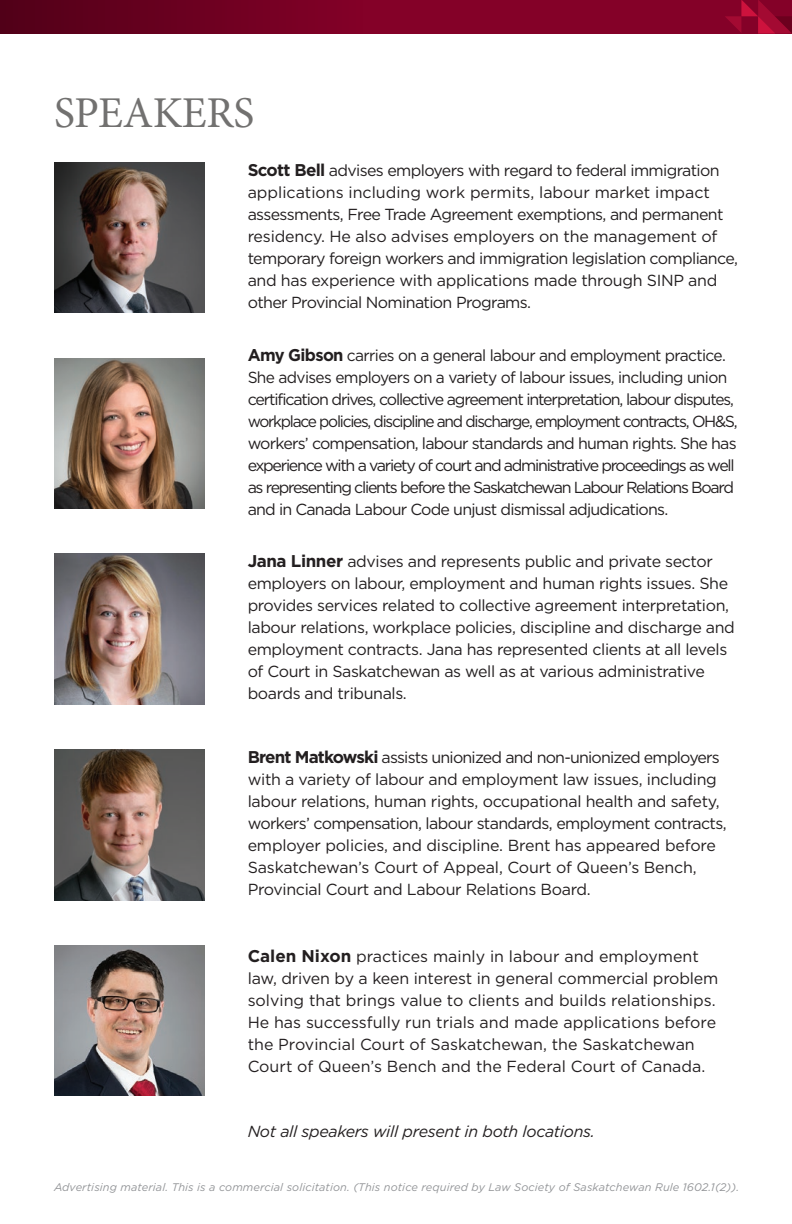
<style>
.page{position:relative;width:792px;height:1224px;background:#fff}
.page>*{position:absolute;margin:0;border:0;box-sizing:border-box;transform-origin:0 0}
.t1{font:44px "Minion Pro";letter-spacing:-.01em;color:#727170}
.t2{font:16px/22px "Gotham HTF";letter-spacing:-.025em;color:#231f20}
.t3{font:16px/22px "Gotham HTF";letter-spacing:-.07em;color:#231f20}
.t4{font:16px/22px "Gotham HTF";color:#231f20}
.t5{font:italic 16px "Gotham HTF";letter-spacing:-.02em;color:#231f20}
.t6{font:italic 11px "Gotham HTF";letter-spacing:.01em;color:#939598}
.s1{font-weight:700;font-size:17px}
</style>
<div class="page">
<div style="left:0;top:0;width:792px;height:34px;background:#840128"></div>
<svg style="left:725px;top:0;width:67px;height:34px"></svg>
<div style="left:0;top:0;width:477px;height:34px;background:linear-gradient(to right,#540019,#8d012b)"></div>
<img style="left:54px;top:358px;width:151px;height:150px">
<img style="left:54px;top:750px;width:151px;height:150px">
<img style="left:54px;top:162px;width:151px;height:150px">
<img style="left:54px;top:946px;width:151px;height:150px">
<img style="left:54px;top:554px;width:151px;height:150px">
<p class="t1" style="left:54px;top:84px;width:201px">SPEAKERS</p>
<p class="t2" style="left:248px;top:159px;width:492px"><span class="s1">Scott Bell</span> advises employers with regard to federal immigration applications including work permits, labour market impact assessments, Free Trade Agreement exemptions, and permanent residency. He also advises employers on the management of temporary foreign workers and immigration legislation compliance, and has experience with applications made through SINP and other Provincial Nomination Programs.</p>
<p class="t3" style="left:248px;top:344px;width:492px"><span class="s1">Amy Gibson</span> carries on a general labour and employment practice.<br>She advises employers on a variety of labour issues, including union certification drives, collective agreement interpretation, labour disputes, workplace policies, discipline and discharge, employment contracts, OH&amp;S, workers’ compensation, labour standards and human rights. She has experience with a variety of court and administrative proceedings as well as representing clients before the Saskatchewan Labour Relations Board and in Canada Labour Code unjust dismissal adjudications.</p>
<p class="t2" style="left:248px;top:550px;width:489px"><span class="s1">Jana Linner</span> advises and represents public and private sector employers on labour, employment and human rights issues. She provides services related to collective agreement interpretation, labour relations, workplace policies, discipline and discharge and employment contracts. Jana has represented clients at all levels of Court in Saskatchewan as well as at various administrative boards and tribunals.</p>
<p class="t2" style="left:248px;top:746px;width:480px"><span class="s1">Brent Matkowski</span> assists unionized and non-unionized employers with a variety of labour and employment law issues, including labour relations, human rights, occupational health and safety, workers’ compensation, labour standards, employment contracts, employer policies, and discipline. Brent has appeared before Saskatchewan’s Court of Appeal, Court of Queen’s Bench, Provincial Court and Labour Relations Board.</p>
<p class="t4" style="left:248px;top:945px;width:472px"><span class="s1">Calen Nixon</span> practices mainly in labour and employment law, driven by a keen interest in general commercial problem solving that brings value to clients and builds relationships.<br>He has successfully run trials and made applications before the Provincial Court of Saskatchewan, the Saskatchewan Court of Queen’s Bench and the Federal Court of Canada.</p>
<p class="t5" style="left:248px;top:1122px;width:349px">Not all speakers will present in both locations.</p>
<p class="t6" style="left:54px;top:1181px;width:687px">Advertising material. This is a commercial solicitation. (This notice required by Law Society of Saskatchewan Rule 1602.1(2)).</p>
</div>
